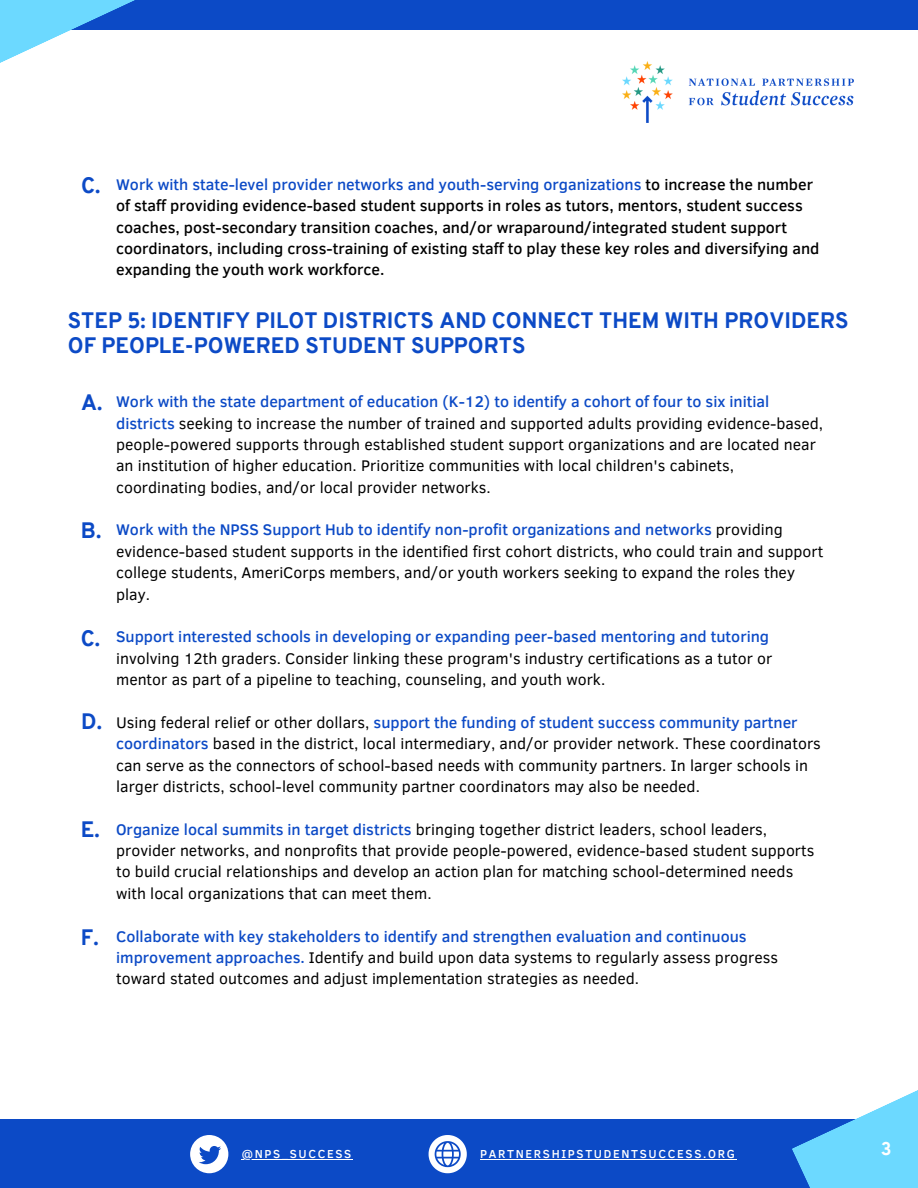
<style>
.page{position:relative;width:918px;height:1188px;background:#fff}
.page>*{position:absolute;margin:0;border:0;box-sizing:border-box;transform-origin:0 0}
.t1{font:800 21.75px/24.8px "Overpass";color:#0c4ac6}
.t2{font:800 18px "Overpass";color:#fff}
.t3{font:15.75px/21.3px "Clear Sans";color:#000}
.t4{font:500 15.75px/21.3px "Clear Sans";color:#000}
.t5{font:500 15.75px "Clear Sans";color:#0c4ac6}
.t6{font:500 11.85px "Clear Sans";letter-spacing:.14em;color:#fff}
.s1{font-family:"Overpass";font-weight:800;font-size:21.75px;color:#0c4ac6}
.s2{color:#0c4ac6}
.s3{font-weight:500;color:#0c4ac6}
</style>
<div class="page">
<div style="left:0;top:1120px;width:918px;height:68px;background:#0c4ac6"></div>
<svg style="left:190px;top:1135px;width:38px;height:38px"></svg>
<svg style="left:429px;top:1135px;width:38px;height:38px"></svg>
<hr style="left:242px;top:1159px;width:111px;height:1px;background:#fff">
<hr style="left:480px;top:1159px;width:257px;height:1px;background:#fff">
<svg style="left:792px;top:1090px;width:126px;height:98px"></svg>
<div style="left:0;top:0;width:918px;height:30px;background:#0c4ac6"></div>
<svg style="left:0;top:0;width:135px;height:63px"></svg>
<img style="left:623px;top:62px;width:230px;height:60px">
<p class="t4" style="left:116px;top:173px;width:705px;text-indent:-35px"><span class="s1">C.</span> <span class="s2">Work with state-level provider networks and youth-serving organizations</span> to increase the number of staff providing evidence-based student supports in roles as tutors, mentors, student success coaches, post-secondary transition coaches, and/or wraparound/integrated student support coordinators, including cross-training of existing staff to play these key roles and diversifying and expanding the youth work workforce.</p>
<h1 class="t1" style="left:68px;top:310px;width:782px">STEP 5: IDENTIFY PILOT DISTRICTS AND CONNECT THEM WITH PROVIDERS<br>OF PEOPLE-POWERED STUDENT SUPPORTS</h1>
<h1 class="t1" style="left:81px;top:393px;width:23px">A.</h1>
<h1 class="t1" style="left:81px;top:520px;width:22px">B.</h1>
<h1 class="t1" style="left:81px;top:628px;width:21px">C.</h1>
<h1 class="t1" style="left:81px;top:711px;width:22px">D.</h1>
<h1 class="t1" style="left:81px;top:820px;width:20px">E.</h1>
<h1 class="t1" style="left:81px;top:928px;width:19px">F.</h1>
<p class="t3" style="left:116px;top:390px;width:709px"><span class="s3">Work with the state department of education (K-12) to identify a cohort of four to six initial districts</span> seeking to increase the number of trained and supported adults providing evidence-based, people-powered supports through established student support organizations and are located near an institution of higher education. Prioritize communities with local children's cabinets, coordinating bodies, and/or local provider networks.</p>
<p class="t3" style="left:116px;top:518px;width:709px"><span class="s3">Work with the NPSS Support Hub to identify non-profit organizations and networks</span> providing evidence-based student supports in the identified first cohort districts, who could train and support college students, AmeriCorps members, and/or youth workers seeking to expand the roles they play.</p>
<p class="t5" style="left:116px;top:625px;width:655px">Support interested schools in developing or expanding peer-based mentoring and tutoring</p>
<p class="t3" style="left:116px;top:647px;width:658px">involving 12th graders. Consider linking these program's industry certifications as a tutor or mentor as part of a pipeline to teaching, counseling, and youth work.</p>
<p class="t3" style="left:116px;top:711px;width:706px">Using federal relief or other dollars, <span class="s3">support the funding of student success community partner coordinators</span> based in the district, local intermediary, and/or provider network. These coordinators can serve as the connectors of school-based needs with community partners. In larger schools in larger districts, school-level community partner coordinators may also be needed.</p>
<p class="t3" style="left:116px;top:818px;width:700px"><span class="s3">Organize local summits in target districts</span> bringing together district leaders, school leaders, provider networks, and nonprofits that provide people-powered, evidence-based student supports to build crucial relationships and develop an action plan for matching school-determined needs with local organizations that can meet them.</p>
<p class="t3" style="left:116px;top:925px;width:664px"><span class="s3">Collaborate with key stakeholders to identify and strengthen evaluation and continuous improvement approaches.</span> Identify and build upon data systems to regularly assess progress toward stated outcomes and adjust implementation strategies as needed.</p>
<p class="t6" style="left:242px;top:1145px;width:111px">@NPS_SUCCESS</p>
<p class="t6" style="left:480px;top:1145px;width:256px">PARTNERSHIPSTUDENTSUCCESS.ORG</p>
<p class="t2" style="left:881px;top:1141px;width:12px">3</p>
</div>
